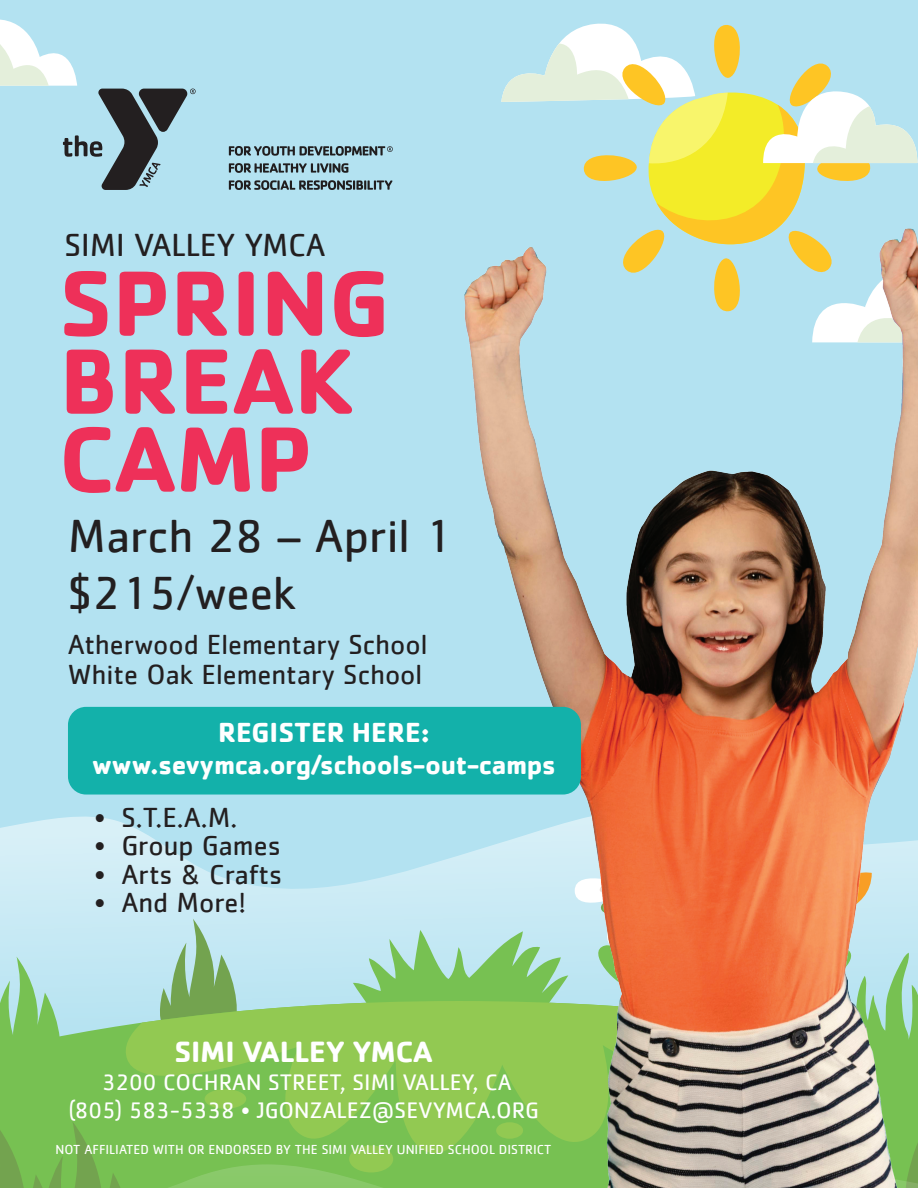
<style>
.page{position:relative;width:918px;height:1188px;background:#b3e2f1}
.page>*{position:absolute;margin:0;border:0;box-sizing:border-box;transform-origin:0 0}
.t1{font:700 96px/78px "Cachet";color:#ee3059}
.t2{font:47.85px/57.4px "Cachet";color:#231f20}
.t3{font:33px "Cachet";letter-spacing:-.01em;color:#231f20}
.t4{font:700 30.3px "Cachet";color:#fff}
.t5{font:28.5px/30px "Cachet";color:#231f20}
.t6{font:700 28.5px "Cachet";color:#fff}
.t7{font:700 27px "Cachet";letter-spacing:-.02em;color:#fff}
.t8{font:23.1px/27.8px "Cachet";color:#fff;text-align:center}
.t9{font:13.5px "Cachet";color:#fff}
</style>
<div class="page">
<svg style="left:0;top:816px;width:388px;height:170px"></svg>
<svg style="left:353px;top:930px;width:35px;height:71px"></svg>
<svg style="left:157px;top:919px;width:83px;height:82px"></svg>
<div style="left:0;top:1025px;width:122px;height:94px;background:#77c152"></div>
<svg style="left:0;top:957px;width:63px;height:111px"></svg>
<svg style="left:122px;top:1001px;width:266px;height:118px;background:#8ac65a"></svg>
<div style="left:205px;top:1089px;width:41px;height:20px;background:#92c952;border-radius:50%"></div>
<svg style="left:501px;top:23px;width:417px;height:184px"></svg>
<svg style="left:0;top:1119px;width:388px;height:69px;background:#7ac054"></svg>
<img style="left:388px;top:207px;width:530px;height:981px">
<svg style="left:0;top:19px;width:196px;height:171px"></svg>
<svg style="left:229px;top:163px;width:119px;height:10px"></svg>
<svg style="left:229px;top:180px;width:163px;height:10px"></svg>
<svg style="left:229px;top:146px;width:164px;height:10px"></svg>
<div style="left:68px;top:707px;width:513px;height:88px;background:#13b1aa;border-radius:18px"></div>
<p class="t3" style="left:64px;top:226px;width:263px">SIMI VALLEY YMCA</p>
<h1 class="t1" style="left:59px;top:261px;width:332px">SPRING<br>BREAK<br>CAMP</h1>
<h2 class="t2" style="left:68px;top:506px;width:385px">March 28 – April 1 $215/week</h2>
<p class="t5" style="left:68px;top:629px;width:361px">Atherwood Elementary School<br>White Oak Elementary School</p>
<p class="t6" style="left:218px;top:714px;width:213px">REGISTER HERE:</p>
<p class="t7" style="left:92px;top:748px;width:466px">www.sevymca.org/schools-out-camps</p>
<p class="t5" style="left:94px;top:802px;width:144px">• S.T.E.A.M.</p>
<p class="t5" style="left:94px;top:830px;width:188px">• Group Games</p>
<p class="t5" style="left:94px;top:859px;width:189px">• Arts &amp; Crafts</p>
<p class="t5" style="left:94px;top:887px;width:153px">• And More!</p>
<p class="t4" style="left:174px;top:1032px;width:260px">SIMI VALLEY YMCA</p>
<p class="t8" style="left:68px;top:1068px;width:472px">3200 COCHRAN STREET, SIMI VALLEY, CA<br>(805) 583-5338 • JGONZALEZ@SEVYMCA.ORG</p>
<p class="t9" style="left:56px;top:1141px;width:497px">NOT AFFILIATED WITH OR ENDORSED BY THE SIMI VALLEY UNIFIED SCHOOL DISTRICT</p>
</div>
